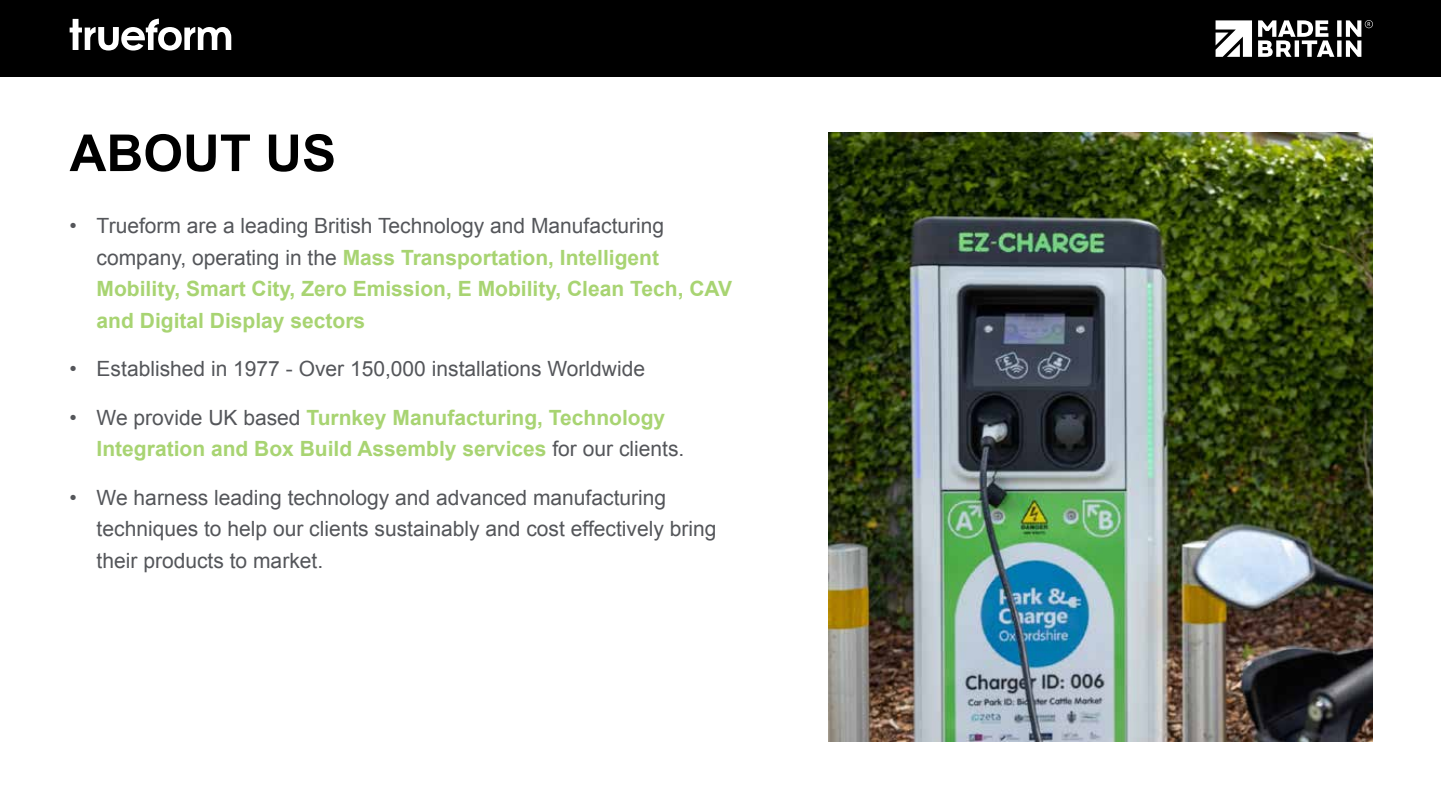
<style>
.page{position:relative;width:1441px;height:810px;background:#fff}
.page>*{position:absolute;margin:0;border:0;box-sizing:border-box;transform-origin:0 0}
.t1{font:700 51px "Arial";color:#000}
.t2{font:700 21px/31.5px "Arial";color:#a8d472}
.t3{font:21px/31.5px "Arial";color:#54565a}
.s1{font-weight:400;color:#54565a}
</style>
<div class="page">
<div style="left:0;top:0;width:1440px;height:77px;background:#000"></div>
<svg style="left:70px;top:19px;width:161px;height:32px"></svg>
<svg style="left:1215px;top:20px;width:36px;height:37px"></svg>
<svg style="left:1258px;top:20px;width:114px;height:37px"></svg>
<img style="left:828px;top:133px;width:544px;height:609px">
<h1 class="t1" style="left:70px;top:120px;width:268px">ABOUT US</h1>
<p class="t2" style="left:97px;top:211px;width:637px;text-indent:-27px"><span class="s1">• Trueform are a leading British Technology and Manufacturing company, operating in the</span> Mass Transportation, Intelligent Mobility, Smart City, Zero Emission, E Mobility, Clean Tech, CAV and Digital Display sectors</p>
<p class="t3" style="left:70px;top:353px;width:577px">• Established in 1977 - Over 150,000 installations Worldwide</p>
<p class="t2" style="left:97px;top:402px;width:589px;text-indent:-27px"><span class="s1">• We provide UK based</span> Turnkey Manufacturing, Technology<br>Integration and Box Build Assembly services <span class="s1">for our clients.</span></p>
<p class="t3" style="left:97px;top:482px;width:621px;text-indent:-27px">• We harness leading technology and advanced manufacturing techniques to help our clients sustainably and cost effectively bring their products to market.</p>
</div>
